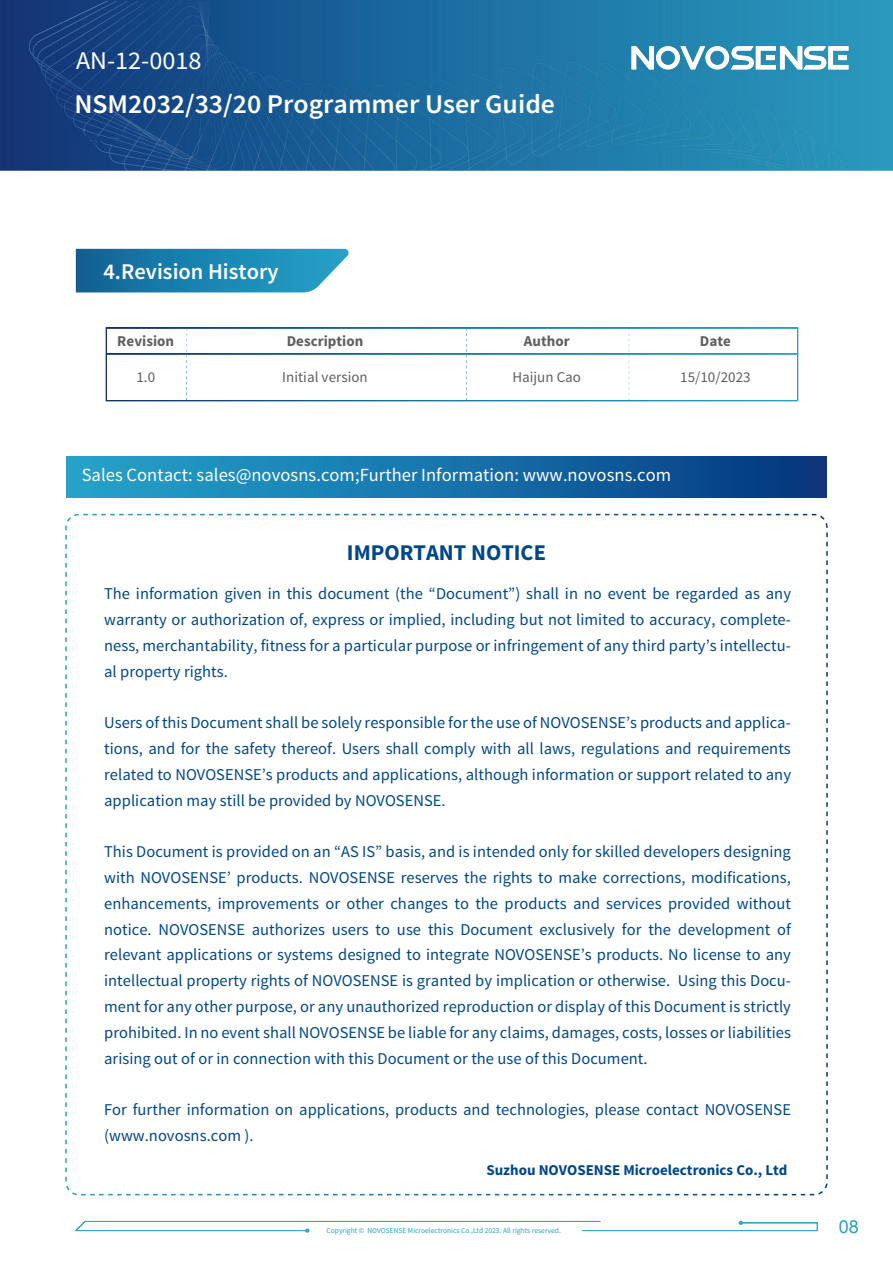
<style>
.page{position:relative;width:893px;height:1263px;background:#fff}
.page>*{position:absolute;margin:0;border:0;box-sizing:border-box;transform-origin:0 0}
.t1{font:600 27px "Source Sans Pro";color:#fff}
.t2{font:25.5px "Source Sans Pro";color:#fff}
.t3{font:600 22.5px "Source Sans Pro";color:#fff}
.t4{font:700 22.5px "Source Sans Pro";color:#004789}
.t5{font:18.6px "Source Sans Pro";color:#fff}
.t6{font:18px "Arial";color:#259fc6}
.t7{font:16.5px/25.8px "Source Sans Pro";color:#004789;text-align:justify}
.t8{font:700 15px "Source Sans Pro";color:#004789}
.t9{font:15px "Source Sans Pro";color:#5f5f5f}
.t10{font:700 15px "Source Sans Pro";color:#5f5f5f}
.t11{font:7.5px "Source Sans Pro";color:#26a3c8}
</style>
<div class="page">
<svg style="left:74px;top:1221px;width:744px;height:12px"></svg>
<svg style="left:110px;top:514px;width:706px;height:1px"></svg>
<img style="left:0;top:0;width:893px;height:170px">
<svg style="left:632px;top:46px;width:216px;height:23px"></svg>
<div style="left:66px;top:456px;width:761px;height:41px;background:linear-gradient(to right,#26a8cf,#063881)"></div>
<svg style="left:105px;top:327px;width:694px;height:75px"></svg>
<hr style="left:107px;top:353px;width:691px;height:1px;background:#fff">
<svg style="left:185px;top:328px;width:2px;height:73px"></svg>
<svg style="left:628px;top:328px;width:1px;height:73px"></svg>
<svg style="left:465px;top:328px;width:2px;height:73px"></svg>
<svg style="left:76px;top:249px;width:273px;height:43px;background:#2889b4"></svg>
<h2 class="t2" style="left:76px;top:45px;width:127px">AN-12-0018</h2>
<h1 class="t1" style="left:74px;top:87px;width:482px">NSM2032/33/20 Programmer User Guide</h1>
<h3 class="t3" style="left:103px;top:258px;width:177px">4.Revision History</h3>
<p class="t10" style="left:117px;top:331px;width:58px">Revision</p>
<p class="t10" style="left:287px;top:331px;width:78px">Description</p>
<p class="t10" style="left:524px;top:331px;width:47px">Author</p>
<p class="t10" style="left:700px;top:331px;width:33px">Date</p>
<p class="t9" style="left:136px;top:368px;width:20px">1.0</p>
<p class="t9" style="left:282px;top:368px;width:87px">Initial version</p>
<p class="t9" style="left:512px;top:368px;width:70px">Haijun Cao</p>
<p class="t9" style="left:680px;top:368px;width:72px">15/10/2023</p>
<p class="t5" style="left:82px;top:464px;width:591px">Sales Contact: sales@novosns.com;Further Information: www.novosns.com</p>
<h3 class="t4" style="left:347px;top:538px;width:201px">IMPORTANT NOTICE</h3>
<p class="t7" style="left:104px;top:581px;width:688px">The information given in this document (the “Document”) shall in no event be regarded as any warranty or authorization of, express or implied, including but not limited to accuracy, complete&shy;ness, merchantability, fitness for a particular purpose or infringement of any third party’s intellectu&shy;al property rights.</p>
<p class="t7" style="left:104px;top:710px;width:688px">Users of this Document shall be solely responsible for the use of NOVOSENSE’s products and applica&shy;tions, and for the safety thereof. Users shall comply with all laws, regulations and requirements related to NOVOSENSE’s products and applications, although information or support related to any application may still be provided by NOVOSENSE.</p>
<p class="t7" style="left:104px;top:839px;width:689px">This Document is provided on an “AS IS” basis, and is intended only for skilled developers designing with NOVOSENSE’ products. NOVOSENSE reserves the rights to make corrections, modifications, enhancements, improvements or other changes to the products and services provided without notice. NOVOSENSE authorizes users to use this Document exclusively for the development of relevant applications or systems designed to integrate NOVOSENSE’s products. No license to any intellectual property rights of NOVOSENSE is granted by implication or otherwise. Using this Docu&shy;ment for any other purpose, or any unauthorized reproduction or display of this Document is strictly prohibited. In no event shall NOVOSENSE be liable for any claims, damages, costs, losses or liabilities arising out of or in connection with this Document or the use of this Document.</p>
<p class="t7" style="left:104px;top:1097px;width:688px">For further information on applications, products and technologies, please contact NOVOSENSE (www.novosns.com ).</p>
<p class="t8" style="left:486px;top:1160px;width:302px">Suzhou NOVOSENSE Microelectronics Co., Ltd</p>
<p class="t11" style="left:327px;top:1226px;width:236px">Copyright © NOVOSENSE Microelectronics Co.,Ltd 2023. All rights reserved.</p>
<p class="t6" style="left:839px;top:1215px;width:22px">08</p>
</div>
